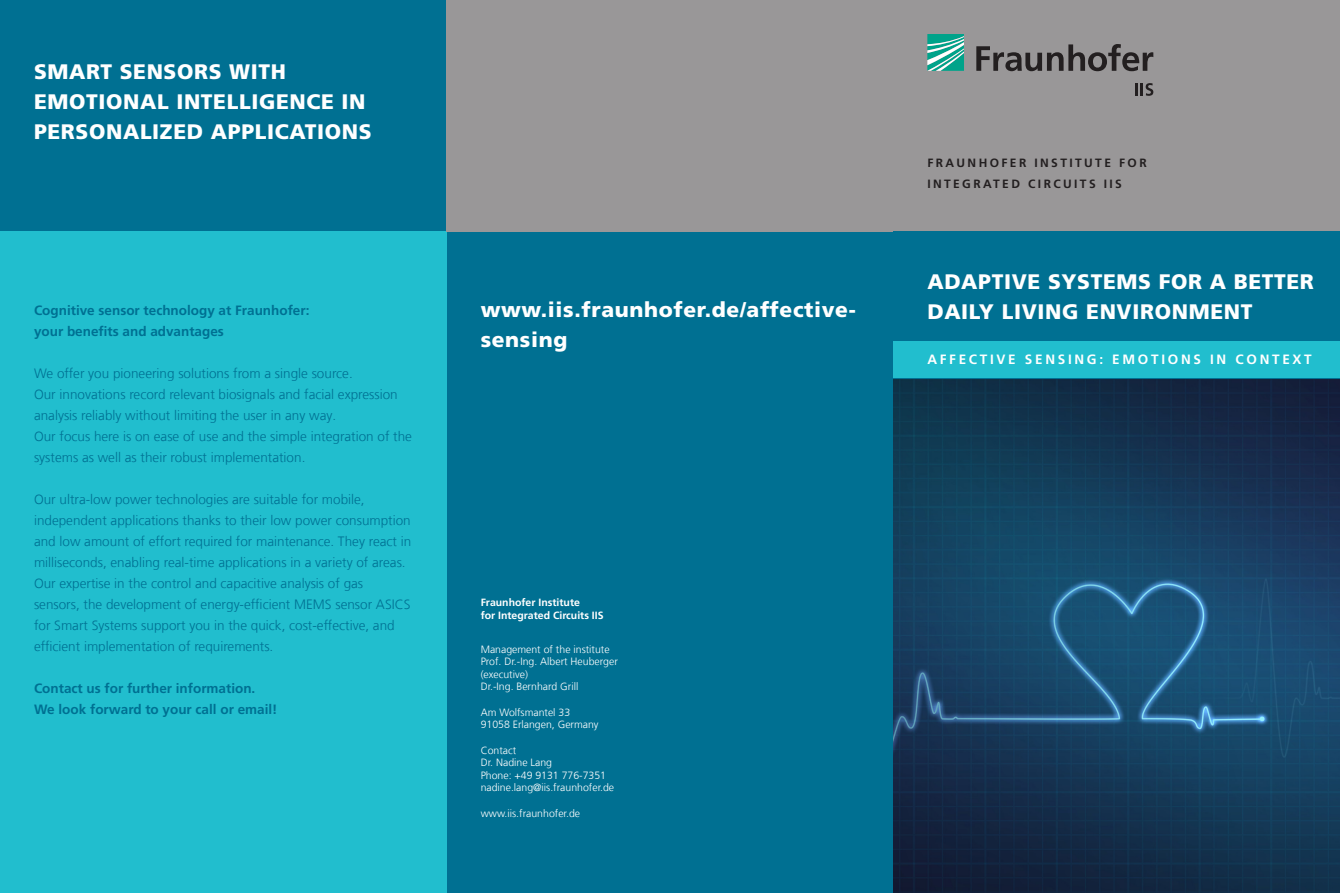
<style>
.page{position:relative;width:1340px;height:893px;background:#fff}
.page>*{position:absolute;margin:0;border:0;box-sizing:border-box;transform-origin:0 0}
.t1{font:900 21px/30px "Frutiger LT Com";letter-spacing:.03em;color:#fff}
.t2{font:300 13.5px/21px "Frutiger LT Com";color:#007092}
.t3{font:700 13.5px/21px "Frutiger LT Com";color:#007092}
.t4{font:700 13.5px "Frutiger LT Com";letter-spacing:.2em;color:#fff}
.t5{font:700 12px/21px "Frutiger LT Com";letter-spacing:.2em;color:#231f20}
.t6{font:300 10.5px/12.6px "Frutiger LT Com";color:#fff}
.t7{font:700 10.5px/12.6px "Frutiger LT Com";color:#fff}
</style>
<div class="page">
<div style="left:446px;top:231px;width:447px;height:662px;background:#007092"></div>
<div style="left:0;top:0;width:446px;height:231px;background:#007092"></div>
<div style="left:0;top:231px;width:446px;height:662px;background:#21bece"></div>
<div style="left:446px;top:0;width:893px;height:231px;background:#999798"></div>
<svg style="left:927px;top:34px;width:37px;height:37px"></svg>
<svg style="left:976px;top:44px;width:177px;height:27px"></svg>
<svg style="left:1135px;top:83px;width:18px;height:13px"></svg>
<img style="left:893px;top:378px;width:446px;height:515px">
<div style="left:893px;top:231px;width:446px;height:147px;background:#007092"></div>
<div style="left:893px;top:341px;width:446px;height:37px;background:#21bece"></div>
<h1 class="t1" style="left:34px;top:57px;width:31px">SMART</h1>
<h1 class="t1" style="left:120px;top:57px;width:29px">SENSORS</h1>
<h1 class="t1" style="left:229px;top:57px;width:58px">WITH</h1>
<h1 class="t1" style="left:34px;top:87px;width:16px">EMOTIONAL</h1>
<h1 class="t1" style="left:176px;top:87px;width:14px">INTELLIGEN</h1>
<h1 class="t1" style="left:306px;top:87px;width:47px">CE IN</h1>
<h1 class="t1" style="left:34px;top:117px;width:15px">PERSONALI</h1>
<h1 class="t1" style="left:160px;top:117px;width:65px">ZED APPLI</h1>
<h1 class="t1" style="left:275px;top:117px;width:30px">CATIONS</h1>
<p class="t5" style="left:927px;top:152px;width:211px">FRAUNHOFER In sti tu te For in te grate d cir cui ts IIS</p>
<h1 class="t1" style="left:927px;top:267px;width:388px">ADAPTIVE SYSTEMS FOR A BETTER</h1>
<h1 class="t1" style="left:480px;top:295px;width:376px">WWW.IIS.FRAUNHOFER.DE/AFFECTIVE-<br>SENSING</h1>
<p class="t3" style="left:34px;top:300px;width:277px">Cognitive sensor technology at Fraunhofer:</p>
<h1 class="t1" style="left:927px;top:297px;width:326px">DAILY LIVING ENVIRONMENT</h1>
<p class="t3" style="left:34px;top:321px;width:191px">your benefits and advantages</p>
<p class="t2" style="left:34px;top:363px;width:379px">We offer you pioneering solutions from a single source.<br>Our innovations record relevant biosignals and facial expression analysis reliably without limiting the user in any way.<br>Our focus here is on ease of use and the simple integration of the systems as well as their robust implementation.</p>
<p class="t2" style="left:34px;top:489px;width:379px">Our ultra-low power technologies are suitable for mobile, independent applications thanks to their low power consumption and low amount of effort required for maintenance. They react in milliseconds, enabling real-time applications in a variety of areas.<br>Our expertise in the control and capacitive analysis of gas sensors, the development of energy-efficient MEMS sensor ASICS for Smart Systems support you in the quick, cost-effective, and efficient implementation of requirements.</p>
<p class="t3" style="left:34px;top:678px;width:245px">Contact us for further information.<br>We look forward to your call or email!</p>
<p class="t4" style="left:927px;top:351px;width:22px">Affe</p>
<p class="t4" style="left:968px;top:351px;width:67px">cti ve Sen</p>
<p class="t4" style="left:1057px;top:351px;width:114px">sin g: Emo tion</p>
<p class="t4" style="left:1193px;top:351px;width:25px">s in</p>
<p class="t4" style="left:1235px;top:351px;width:12px">Con</p>
<p class="t4" style="left:1272px;top:351px;width:41px">te xt</p>
<p class="t7" style="left:480px;top:597px;width:124px">Fraunhofer Institute<br>for Integrated Circuits IIS</p>
<p class="t6" style="left:480px;top:643px;width:139px">Management of the institute<br>Prof. Dr.-Ing. Albert Heuberger (executive)<br>Dr.-Ing. Bernhard Grill</p>
<p class="t6" style="left:480px;top:706px;width:119px">Am Wolfsmantel 33<br>91058 Erlangen, Germany</p>
<p class="t6" style="left:480px;top:744px;width:135px">Contact<br>Dr. Nadine Lang<br>Phone: +49 9131 776-7351 nadine.lang@iis.fraunhofer.de</p>
<p class="t6" style="left:480px;top:807px;width:101px">www.iis.fraunhofer.de</p>
</div>
